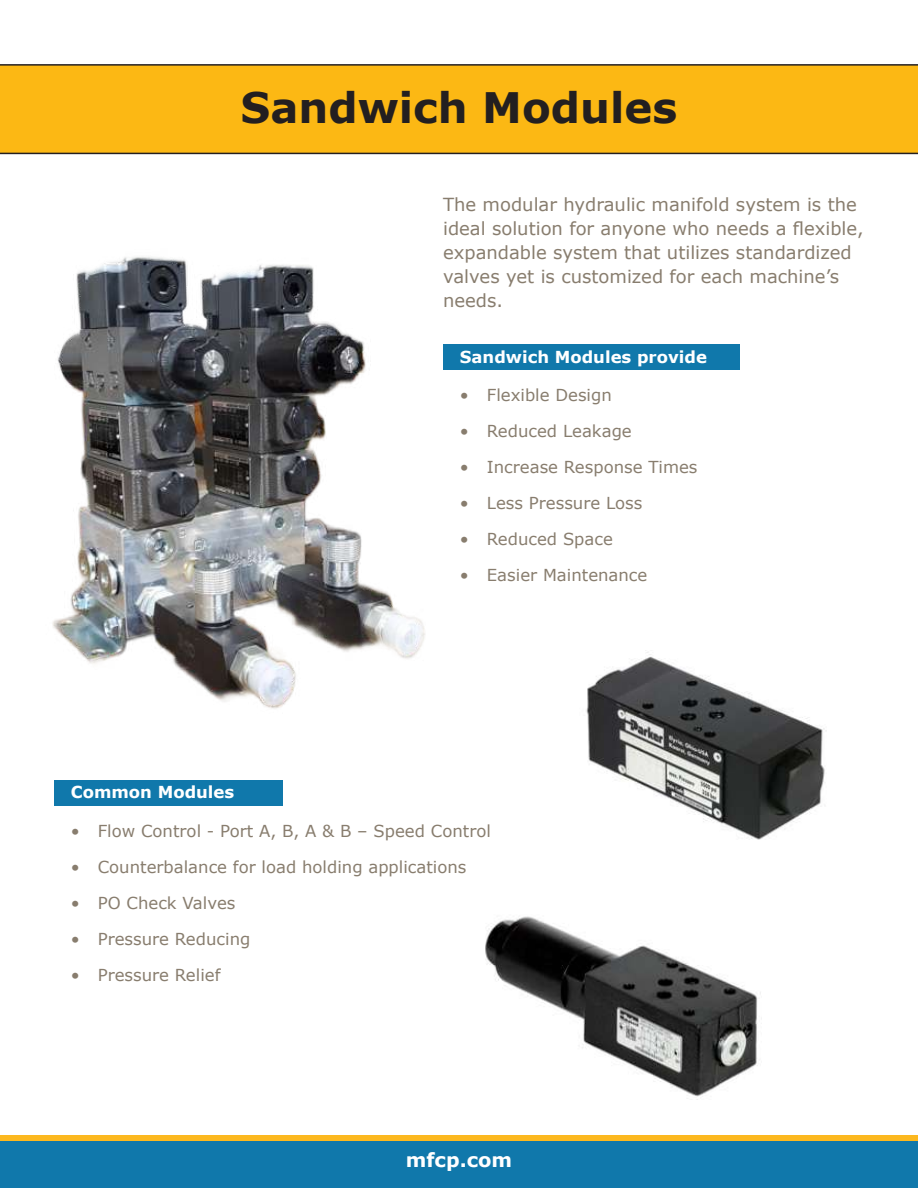
<style>
.page{position:relative;width:918px;height:1188px;background:#fff}
.page>*{position:absolute;margin:0;border:0;box-sizing:border-box;transform-origin:0 0}
.t1{font:700 42px "Verdana";color:#231f20}
.t2{font:700 19.5px "Verdana";color:#fff}
.t3{font:18px/24px "Verdana";color:#887d6e}
.t4{font:16.5px "Verdana";color:#887d6e}
.t5{font:700 16.5px "Verdana";color:#fff}
</style>
<div class="page">
<div style="left:443px;top:344px;width:297px;height:26px;background:#1078ab"></div>
<div style="left:54px;top:780px;width:229px;height:26px;background:#1078ab"></div>
<img style="left:52px;top:257px;width:373px;height:452px">
<img style="left:586px;top:652px;width:241px;height:188px">
<img style="left:485px;top:916px;width:277px;height:184px">
<div style="left:0;top:64px;width:918px;height:90px;background:#fcb814"></div>
<div style="left:0;top:1136px;width:918px;height:5px;background:#fcb81f"></div>
<div style="left:0;top:1142px;width:918px;height:46px;background:#1078ab"></div>
<h1 class="t1" style="left:241px;top:78px;width:438px">Sandwich Modules</h1>
<p class="t3" style="left:443px;top:192px;width:422px">The modular hydraulic manifold system is the ideal solution for anyone who needs a flexible, expandable system that utilizes standardized valves yet is customized for each machine’s needs.</p>
<p class="t5" style="left:460px;top:346px;width:249px">Sandwich Modules provide</p>
<p class="t5" style="left:71px;top:780px;width:165px">Common Modules</p>
<p class="t4" style="left:460px;top:384px;width:153px">• Flexible Design</p>
<p class="t4" style="left:460px;top:420px;width:173px">• Reduced Leakage</p>
<p class="t4" style="left:460px;top:456px;width:239px">• Increase Response Times</p>
<p class="t4" style="left:460px;top:492px;width:184px">• Less Pressure Loss</p>
<p class="t4" style="left:460px;top:528px;width:155px">• Reduced Space</p>
<p class="t4" style="left:460px;top:564px;width:189px">• Easier Maintenance</p>
<p class="t4" style="left:71px;top:819px;width:422px">• Flow Control - Port A, B, A &amp; B – Speed Control</p>
<p class="t4" style="left:71px;top:855px;width:397px">• Counterbalance for load holding applications</p>
<p class="t4" style="left:71px;top:891px;width:166px">• PO Check Valves</p>
<p class="t4" style="left:71px;top:927px;width:181px">• Pressure Reducing</p>
<p class="t4" style="left:71px;top:963px;width:151px">• Pressure Relief</p>
<p class="t2" style="left:406px;top:1146px;width:108px">mfcp.com</p>
</div>
